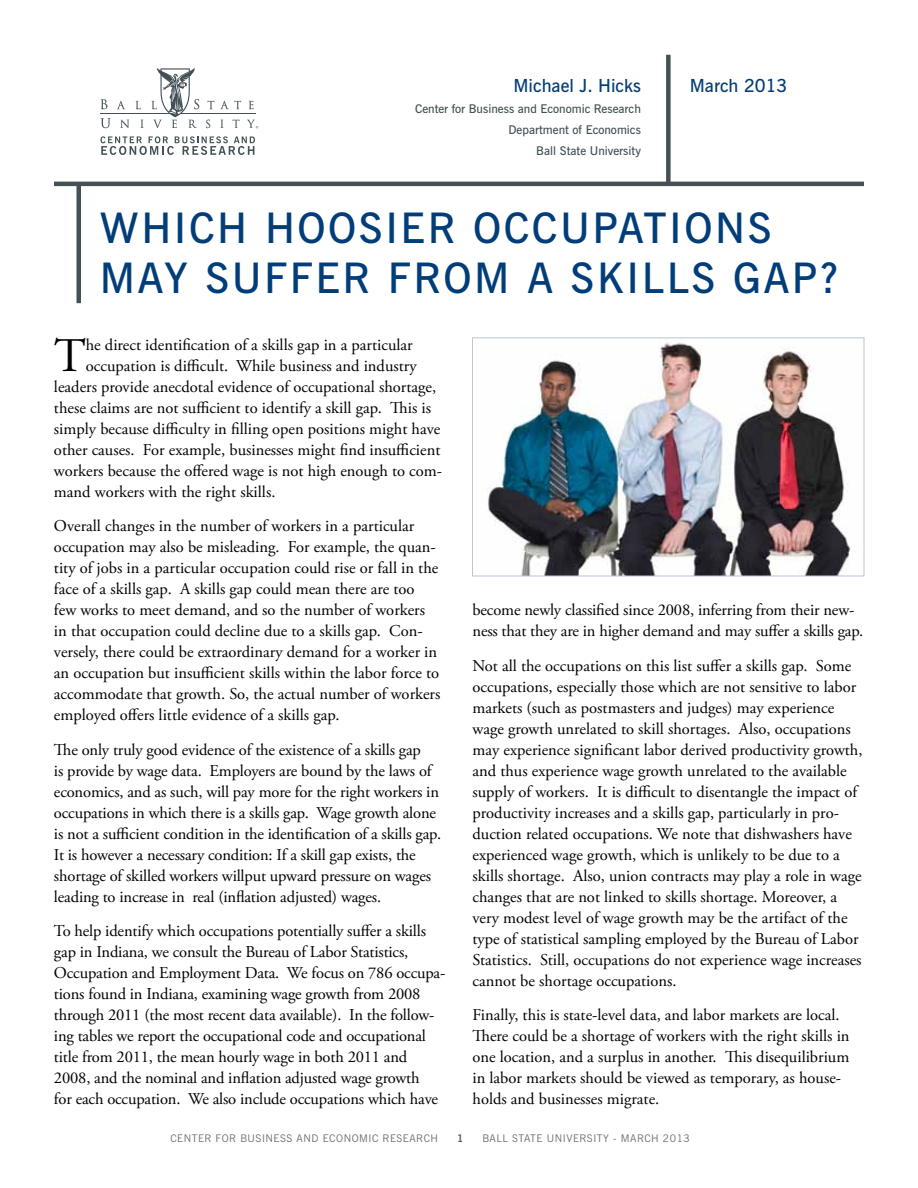
<style>
.page{position:relative;width:918px;height:1188px;background:#fff}
.page>*{position:absolute;margin:0;border:0;box-sizing:border-box;transform-origin:0 0}
.t1{font:48.15px "Adobe Garamond Pro";color:#000}
.t2{font:600 42px/50.4px "News Gothic BT";letter-spacing:.06em;color:#003d79}
.t3{font:600 18px "News Gothic BT";color:#003d79}
.t4{font:16.5px/21px "Adobe Garamond Pro";color:#000}
.t5{font:600 12px/21px "News Gothic BT";color:#435156;text-align:right}
.t6{font:10.5px "News Gothic BT";letter-spacing:.05em;color:#6d6e71}
.t7{font:700 10.5px "News Gothic BT";color:#4f5e6d}
</style>
<div class="page">
<div style="left:76px;top:183px;width:5px;height:120px;background:#435156"></div>
<hr style="left:100px;top:113px;width:70px;height:1px;background:#435156">
<hr style="left:180px;top:113px;width:75px;height:1px;background:#435156">
<svg style="left:101px;top:99px;width:6px;height:10px"></svg>
<svg style="left:117px;top:101px;width:8px;height:8px"></svg>
<svg style="left:136px;top:101px;width:5px;height:8px"></svg>
<svg style="left:207px;top:101px;width:7px;height:8px"></svg>
<svg style="left:220px;top:101px;width:21px;height:8px"></svg>
<svg style="left:249px;top:101px;width:5px;height:8px"></svg>
<svg style="left:101px;top:118px;width:9px;height:10px"></svg>
<svg style="left:120px;top:120px;width:9px;height:8px"></svg>
<svg style="left:141px;top:120px;width:3px;height:8px"></svg>
<svg style="left:206px;top:120px;width:4px;height:8px"></svg>
<svg style="left:221px;top:120px;width:2px;height:8px"></svg>
<svg style="left:233px;top:120px;width:6px;height:8px"></svg>
<svg style="left:247px;top:120px;width:11px;height:8px"></svg>
<svg style="left:152px;top:68px;width:47px;height:60px"></svg>
<svg style="left:100px;top:136px;width:155px;height:19px"></svg>
<hr style="left:54px;top:182px;width:810px;height:4px;background:#435156">
<div style="left:666px;top:55px;width:5px;height:128px;background:#435156"></div>
<img style="left:487px;top:342px;width:368px;height:232px">
<div style="left:472px;top:338px;width:392px;height:238px;border:1px solid #b9c7d4"></div>
<p class="t3" style="left:513px;top:75px;width:129px">Michael J. H icks</p>
<p class="t5" style="left:415px;top:98px;width:227px">Center for Business and Economic Research<br>Department of Economics<br>Ball State U niversity</p>
<p class="t3" style="left:690px;top:75px;width:99px">March 2013</p>
<h2 class="t2" style="left:100px;top:202px;width:740px">Which Hoosier Occupations<br>May Suffer from A Skills Gap?</h2>
<h1 class="t1" style="left:54px;top:327px;width:33px">T</h1>
<p class="t4" style="left:86px;top:335px;width:328px">he direct identification of a skills gap in a particular</p>
<p class="t4" style="left:86px;top:356px;width:333px">occupation is difficult. While business and industry</p>
<p class="t4" style="left:54px;top:377px;width:384px">leaders provide anecdotal evidence of occupational shortage,</p>
<p class="t4" style="left:54px;top:398px;width:379px">these claims are not sufficient to identify a skill gap. This is</p>
<p class="t4" style="left:54px;top:419px;width:388px">simply because difficulty in filling open positions might have</p>
<p class="t4" style="left:54px;top:440px;width:388px">other causes. For example, businesses might find insufficient</p>
<p class="t4" style="left:54px;top:461px;width:390px">workers because the offered wage is not high enough to com-</p>
<p class="t4" style="left:54px;top:482px;width:223px">mand workers with the right skills.</p>
<p class="t4" style="left:54px;top:516px;width:388px">Overall changes in the number of workers in a particular occupation may also be misleading. For example, the quan&shy;tity of jobs in a particular occupation could rise or fall in the face of a skills gap. A skills gap could mean there are too few works to meet demand, and so the number of workers in that occupation could decline due to a skills gap. Con&shy;versely, there could be extraordinary demand for a worker in an occupation but insufficient skills within the labor force to accommodate that growth. So, the actual number of workers employed offers little evidence of a skills gap.</p>
<p class="t4" style="left:54px;top:740px;width:389px">The only truly good evidence of the existence of a skills gap<br>is provide by wage data. Employers are bound by the laws of economics, and as such, will pay more for the right workers in occupations in which there is a skills gap. Wage growth alone is not a sufficient condition in the identification of a skills gap.<br>It is however a necessary condition: If a skill gap exists, the shortage of skilled workers willput upward pressure on wages leading to increase in real (inflation adjusted) wages.</p>
<p class="t4" style="left:54px;top:921px;width:393px">To help identify which occupations potentially suffer a skills gap in Indiana, we consult the Bureau of Labor Statistics, Occupation and Employment Data. We focus on 786 occupa&shy;tions found in Indiana, examining wage growth from 2008 through 2011 (the most recent data available). In the follow&shy;ing tables we report the occupational code and occupational title from 2011, the mean hourly wage in both 2011 and 2008, and the nominal and inflation adjusted wage growth<br>for each occupation. We also include occupations which have</p>
<p class="t4" style="left:473px;top:600px;width:392px">become newly classified since 2008, inferring from their new&shy;ness that they are in higher demand and may suffer a skills gap.</p>
<p class="t4" style="left:473px;top:656px;width:392px">Not all the occupations on this list suffer a skills gap. Some occupations, especially those which are not sensitive to labor markets (such as postmasters and judges) may experience wage growth unrelated to skill shortages. Also, occupations may experience significant labor derived productivity growth, and thus experience wage growth unrelated to the available supply of workers. It is difficult to disentangle the impact of productivity increases and a skills gap, particularly in pro&shy;duction related occupations. We note that dishwashers have experienced wage growth, which is unlikely to be due to a skills shortage. Also, union contracts may play a role in wage changes that are not linked to skills shortage. Moreover, a very modest level of wage growth may be the artifact of the type of statistical sampling employed by the Bureau of Labor Statistics. Still, occupations do not experience wage increases cannot be shortage occupations.</p>
<p class="t4" style="left:473px;top:1005px;width:379px">Finally, this is state-level data, and labor markets are local.<br>There could be a shortage of workers with the right skills in one location, and a surplus in another. This disequilibrium in labor markets should be viewed as temporary, as house&shy;holds and businesses migrate.</p>
<p class="t6" style="left:170px;top:1132px;width:269px">CENTER FOR BUSINESS AND ECONOMIC RESEARCH</p>
<p class="t7" style="left:457px;top:1132px;width:8px">1</p>
<p class="t6" style="left:482px;top:1132px;width:209px">BALL STATE U NIVERSITY - MARCH 2013</p>
</div>
